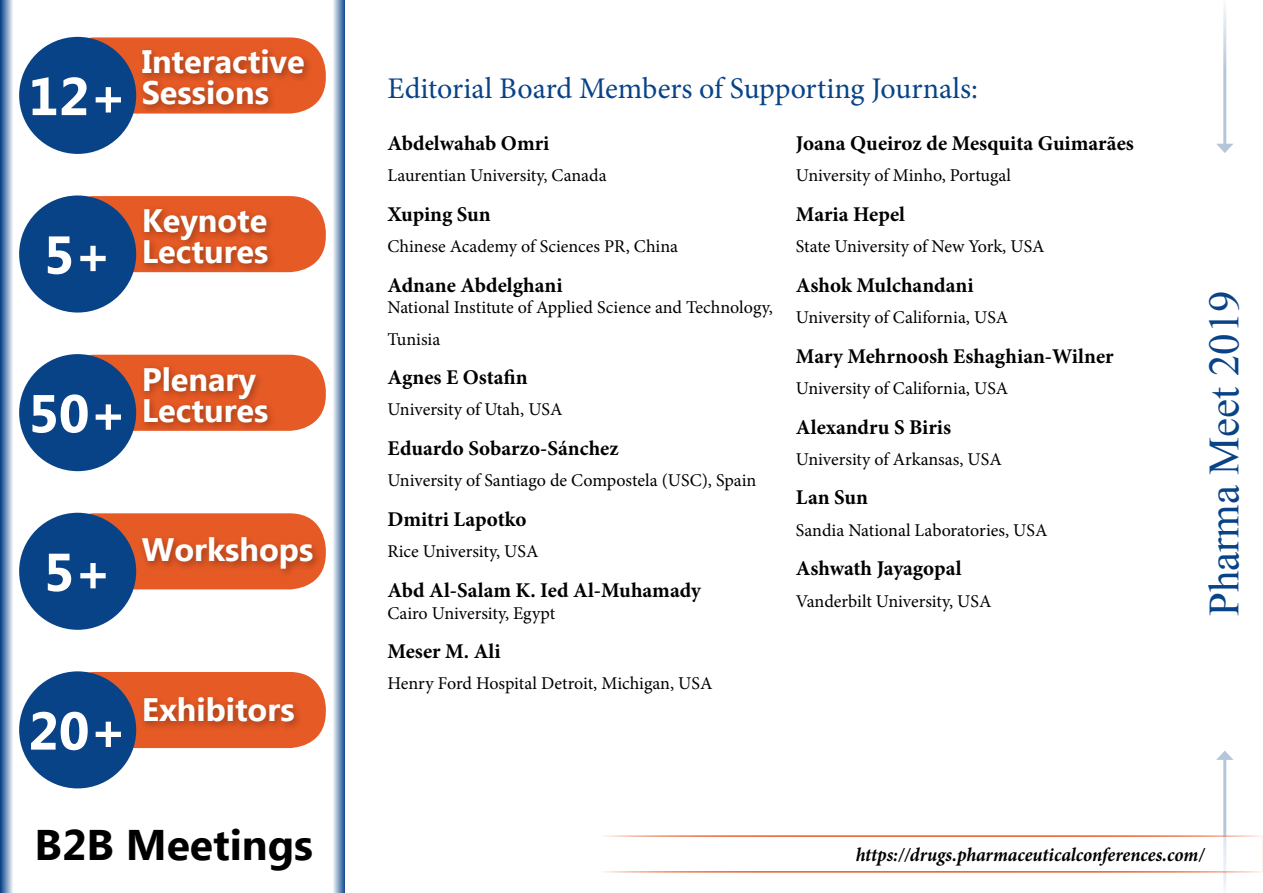
<style>
.page{position:relative;width:1263px;height:893px;background:#fff}
.page>*{position:absolute;margin:0;border:0;box-sizing:border-box;transform-origin:0 0}
.t1{font:700 53.25px "Ebrima";color:#fff}
.t2{font:42.75px "Times New Roman";color:#084388}
.t3{font:700 42.75px "Ebrima";color:#000}
.t4{font:700 32.4px/30.9px "Ebrima";color:#fff}
.t5{font:30px "Minion Pro";letter-spacing:-.005em;color:#084388}
.t6{font:700 21px "Minion Pro";color:#000}
.t7{font:italic 700 19.5px "Minion Pro";letter-spacing:-.005em;color:#000;scale:.95 1}
.t8{font:18px/31.2px "Minion Pro";color:#000}
</style>
<div class="page">
<div style="left:58px;top:37px;width:268px;height:77px;background:#e65a25;border-radius:36px"></div>
<div style="left:19px;top:37px;width:117px;height:117px;background:#084388;border-radius:50%"></div>
<div style="left:138px;top:45px;width:176px;height:69px;background:#000;opacity:.3"></div>
<div style="left:58px;top:196px;width:268px;height:76px;background:#e65a25;border-radius:36px"></div>
<div style="left:19px;top:195px;width:117px;height:118px;background:#084388;border-radius:50%"></div>
<div style="left:140px;top:205px;width:137px;height:68px;background:#000;opacity:.3"></div>
<div style="left:58px;top:355px;width:268px;height:76px;background:#e65a25;border-radius:36px"></div>
<div style="left:19px;top:354px;width:117px;height:117px;background:#084388;border-radius:50%"></div>
<div style="left:140px;top:362px;width:137px;height:70px;background:#000;opacity:.3"></div>
<div style="left:58px;top:513px;width:268px;height:76px;background:#e65a25;border-radius:36px"></div>
<div style="left:19px;top:513px;width:117px;height:117px;background:#084388;border-radius:50%"></div>
<div style="left:138px;top:533px;width:184px;height:46px;background:#000;opacity:.3"></div>
<div style="left:58px;top:672px;width:268px;height:76px;background:#e65a25;border-radius:36px"></div>
<div style="left:19px;top:671px;width:117px;height:117px;background:#084388;border-radius:50%"></div>
<div style="left:140px;top:693px;width:164px;height:38px;background:#000;opacity:.3"></div>
<svg style="left:0;top:0;width:13px;height:893px;background:#7a99be"></svg>
<svg style="left:333px;top:0;width:12px;height:893px;background:#8da8c8"></svg>
<hr style="left:1223px;top:757px;width:3px;height:136px;background:#084388">
<svg style="left:1216px;top:750px;width:17px;height:10px"></svg>
<hr style="left:1223px;top:0;width:3px;height:146px;background:#084388">
<svg style="left:1216px;top:144px;width:17px;height:9px"></svg>
<div style="left:597px;top:835px;width:666px;height:38px;background:#fff;border:2px solid #e65a25"></div>
<h1 class="t1" style="left:28px;top:57px;width:100px">12+</h1>
<h3 class="t4" style="left:142px;top:48px;width:165px">Interactive<br>Sessions</h3>
<h1 class="t1" style="left:44px;top:215px;width:70px">5+</h1>
<h3 class="t4" style="left:142px;top:207px;width:128px">Keynote<br>Lectures</h3>
<h1 class="t1" style="left:28px;top:374px;width:100px">50+</h1>
<h3 class="t4" style="left:142px;top:365px;width:128px">Plenary<br>Lectures</h3>
<h1 class="t1" style="left:44px;top:532px;width:70px">5+</h1>
<h3 class="t4" style="left:142px;top:536px;width:173px">Workshops</h3>
<h1 class="t1" style="left:28px;top:691px;width:100px">20+</h1>
<h3 class="t4" style="left:142px;top:696px;width:154px">Exhibitors</h3>
<h2 class="t3" style="left:35px;top:813px;width:280px">B2B Meetings</h2>
<h3 class="t5" style="left:387px;top:69px;width:592px">Editorial Board Members of Supporting Journals:</h3>
<p class="t6" style="left:387px;top:128px;width:163px">Abdelwahab Omri</p>
<p class="t8" style="left:387px;top:160px;width:221px">Laurentian University, Canada</p>
<p class="t6" style="left:387px;top:199px;width:105px">Xuping Sun</p>
<p class="t8" style="left:387px;top:231px;width:292px">Chinese Academy of Sciences PR, China</p>
<p class="t6" style="left:387px;top:270px;width:177px">Adnane Abdelghani</p>
<p class="t8" style="left:387px;top:292px;width:387px">National Institute of Applied Science and Technology,<br>Tunisia</p>
<p class="t6" style="left:387px;top:363px;width:142px">Agnes E Ostafin</p>
<p class="t8" style="left:387px;top:394px;width:177px">University of Utah, USA</p>
<p class="t6" style="left:387px;top:434px;width:233px">Eduardo Sobarzo-Sánchez</p>
<p class="t8" style="left:387px;top:465px;width:370px">University of Santiago de Compostela (USC), Spain</p>
<p class="t6" style="left:387px;top:504px;width:141px">Dmitri Lapotko</p>
<p class="t8" style="left:387px;top:536px;width:152px">Rice University, USA</p>
<p class="t6" style="left:387px;top:575px;width:315px">Abd Al-Salam K. Ied Al-Muhamady</p>
<p class="t8" style="left:387px;top:597px;width:169px">Cairo University, Egypt</p>
<p class="t6" style="left:387px;top:637px;width:115px">Meser M. Ali</p>
<p class="t8" style="left:387px;top:668px;width:327px">Henry Ford Hospital Detroit, Michigan, USA</p>
<p class="t6" style="left:796px;top:128px;width:339px">Joana Queiroz de Mesquita Guimarães</p>
<p class="t8" style="left:796px;top:160px;width:217px">University of Minho, Portugal</p>
<p class="t6" style="left:796px;top:199px;width:111px">Maria Hepel</p>
<p class="t8" style="left:796px;top:231px;width:250px">State University of New York, USA</p>
<p class="t6" style="left:796px;top:270px;width:179px">Ashok Mulchandani</p>
<p class="t8" style="left:796px;top:302px;width:214px">University of California, USA</p>
<p class="t6" style="left:796px;top:341px;width:319px">Mary Mehrnoosh Eshaghian-Wilner</p>
<p class="t8" style="left:796px;top:373px;width:214px">University of California, USA</p>
<p class="t6" style="left:796px;top:412px;width:157px">Alexandru S Biris</p>
<p class="t8" style="left:796px;top:443px;width:207px">University of Arkansas, USA</p>
<p class="t6" style="left:796px;top:483px;width:74px">Lan Sun</p>
<p class="t8" style="left:796px;top:514px;width:253px">Sandia National Laboratories, USA</p>
<p class="t6" style="left:796px;top:554px;width:167px">Ashwath Jayagopal</p>
<p class="t8" style="left:796px;top:585px;width:197px">Vanderbilt University, USA</p>
<h2 class="t2" style="left:1195px;top:616px;width:327px;rotate:-90deg">Pharma Meet 2019</h2>
<p class="t7" style="left:856px;top:841px;width:368px">https://drugs.pharmaceuticalconferences.com/</p>
</div>
